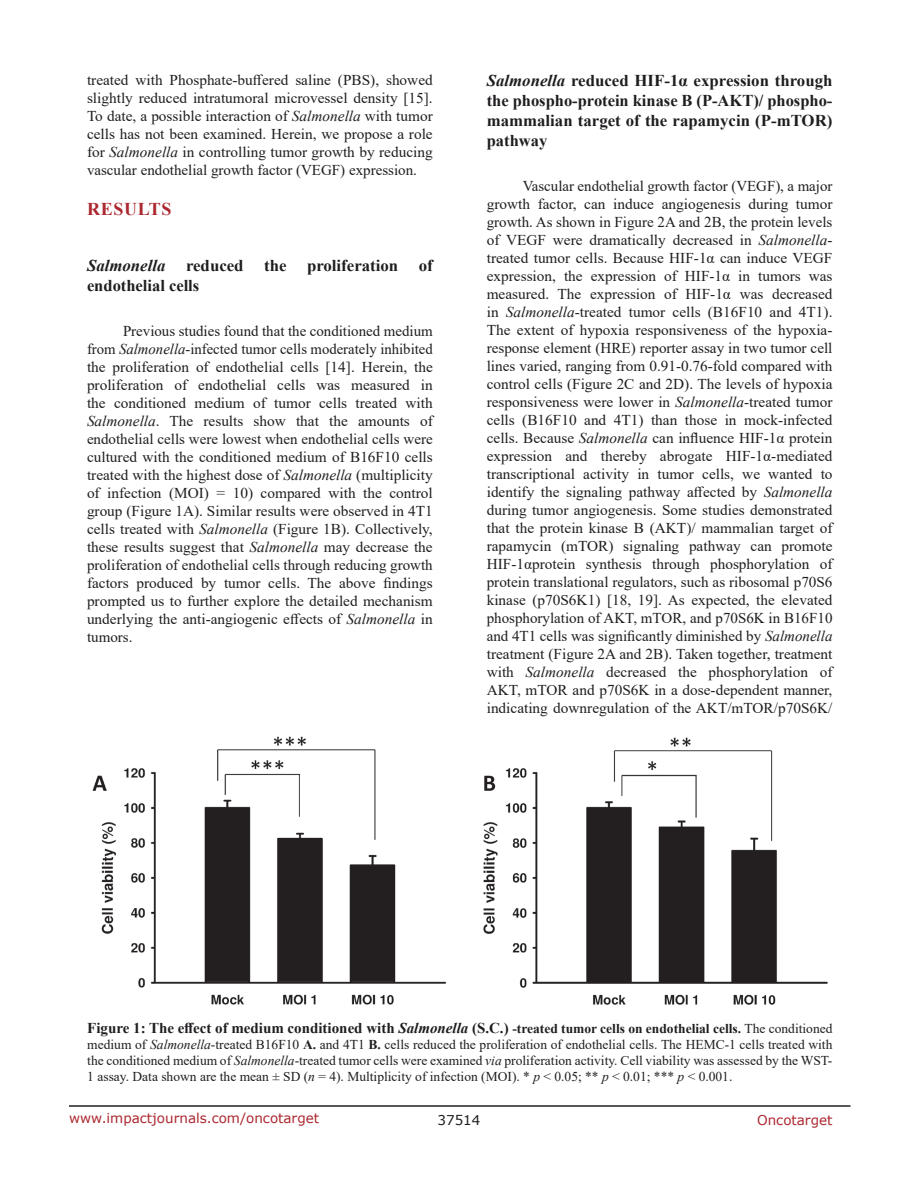
<style>
.page{position:relative;width:918px;height:1188px;background:#fff}
.page>*{position:absolute;margin:0;border:0;box-sizing:border-box;transform-origin:0 0}
.t1{font:700 18px "Times New Roman";letter-spacing:.035em;color:#ac2830}
.t2{font:700 16.5px/19.8px "Times New Roman";color:#201d20}
.t3{font:15px/18px "Times New Roman";color:#201d20;text-align:justify}
.t4{font:700 15px "Times New Roman";color:#201d20}
.t5{font:13.5px/16.2px "Times New Roman";color:#201d20;text-align:justify}
.t6{font:13.5px "Verdana";color:#ac2830}
.t7{font:13.5px "Verdana";color:#201d20}
.s1{font-style:italic}
.s2{font-size:13.5px}
.s3{font-weight:400;font-size:13.5px}
.s4{font-weight:700}
</style>
<div class="page">
<hr style="left:69px;top:1105px;width:781px;height:2px;background:#231f20">
<img style="left:92px;top:736px;width:736px;height:269px">
<p class="t3" style="left:87px;top:71px;width:347px">treated with Phosphate-buffered saline (PBS), showed slightly reduced intratumoral microvessel density [15].<br>To date, a possible interaction of <span class="s1">Salmonella</span> with tumor cells has not been examined. Herein, we propose a role for <span class="s1">Salmonella</span> in controlling tumor growth by reducing vascular endothelial growth factor (VEGF) expression.</p>
<p class="t1" style="left:87px;top:196px;width:74px">RESULTS</p>
<p class="t2" style="left:87px;top:255px;width:347px"><span class="s1">Salmonella</span> reduced the proliferation of endothelial cells</p>
<p class="t3" style="left:87px;top:321px;width:347px;text-indent:36px">Previous studies found that the conditioned medium from <span class="s1">Salmonella</span>-infected tumor cells moderately inhibited the proliferation of endothelial cells [14]. Herein, the proliferation of endothelial cells was measured in the conditioned medium of tumor cells treated with <span class="s1">Salmonella</span>. The results show that the amounts of endothelial cells were lowest when endothelial cells were cultured with the conditioned medium of B16F10 cells treated with the highest dose of <span class="s1">Salmonella</span> (multiplicity of infection (MOI) = 10) compared with the control group (Figure 1A). Similar results were observed in 4T1 cells treated with <span class="s1">Salmonella</span> (Figure 1B). Collectively, these results suggest that <span class="s1">Salmonella</span> may decrease the proliferation of endothelial cells through reducing growth factors produced by tumor cells. The above findings prompted us to further explore the detailed mechanism underlying the anti-angiogenic effects of <span class="s1">Salmonella</span> in tumors.</p>
<p class="t2" style="left:487px;top:70px;width:347px;text-align:justify"><span class="s1">Salmonella</span> reduced HIF-1α expression through the phospho-protein kinase B (P-AKT)/ phospho&shy;mammalian target of the rapamycin (P-mTOR) pathway</p>
<p class="t3" style="left:487px;top:176px;width:347px;text-indent:36px">Vascular endothelial growth factor (VEGF), a major growth factor, can induce angiogenesis during tumor growth. As shown in Figure 2A and 2B, the protein levels of VEGF were dramatically decreased in <span class="s1">Salmonella&shy;</span>treated tumor cells. Because HIF-1α can induce VEGF expression, the expression of HIF-1α in tumors was measured. The expression of HIF-1α was decreased in <span class="s1">Salmonella</span>-treated tumor cells (B16F10 and 4T1).<br>The extent of hypoxia responsiveness of the hypoxia&shy;response element (HRE) reporter assay in two tumor cell lines varied, ranging from 0.91-0.76-fold compared with control cells (Figure 2C and 2D). The levels of hypoxia responsiveness were lower in <span class="s1">Salmonella</span>-treated tumor cells (B16F10 and 4T1) than those in mock-infected cells. Because <span class="s1">Salmonella</span> can influence HIF-1α protein expression and thereby abrogate HIF-1α-mediated transcriptional activity in tumor cells, we wanted to identify the signaling pathway affected by <span class="s1">Salmonella </span>during tumor angiogenesis. Some studies demonstrated that the protein kinase B (AKT)/ mammalian target of rapamycin (mTOR) signaling pathway can promote HIF-1αprotein synthesis through phosphorylation of protein translational regulators, such as ribosomal p70S6 kinase (p70S6K1) [18, 19]. As expected, the elevated phosphorylation of AKT, mTOR, and p70S6K in B16F10 and 4T1 cells was significantly diminished by <span class="s1">Salmonella </span>treatment (Figure 2A and 2B). Taken together, treatment with <span class="s1">Salmonella</span> decreased the phosphorylation of AKT, mTOR and p70S6K in a dose-dependent manner, indicating downregulation of the AKT/mTOR/p70S6K/</p>
<p class="t4" style="left:87px;top:1017px;width:747px">Figure 1: The effect of medium conditioned with <span class="s1">Salmonella</span> (S.C.) <span class="s2">-treated tumor cells on endothelial cells.</span> <span class="s3">The conditioned</span></p>
<p class="t5" style="left:87px;top:1036px;width:747px">medium of <span class="s1">Salmonella</span>-treated B16F10 <span class="s4">A.</span> and 4T1 <span class="s4">B.</span> cells reduced the proliferation of endothelial cells. The HEMC-1 cells treated with the conditioned medium of <span class="s1">Salmonella</span>-treated tumor cells were examined <span class="s1">via</span> proliferation activity. Cell viability was assessed by the WST-1 assay. Data shown are the mean ± SD (<span class="s1">n</span> = 4). Multiplicity of infection (MOI). * <span class="s1">p</span> &lt; 0.05; ** <span class="s1">p</span> &lt; 0.01; *** <span class="s1">p</span> &lt; 0.001.</p>
<p class="t6" style="left:69px;top:1109px;width:252px">www.impactjournals.com/oncotarget</p>
<p class="t7" style="left:438px;top:1111px;width:44px">37514</p>
<p class="t6" style="left:757px;top:1111px;width:77px">Oncotarget</p>
</div>
